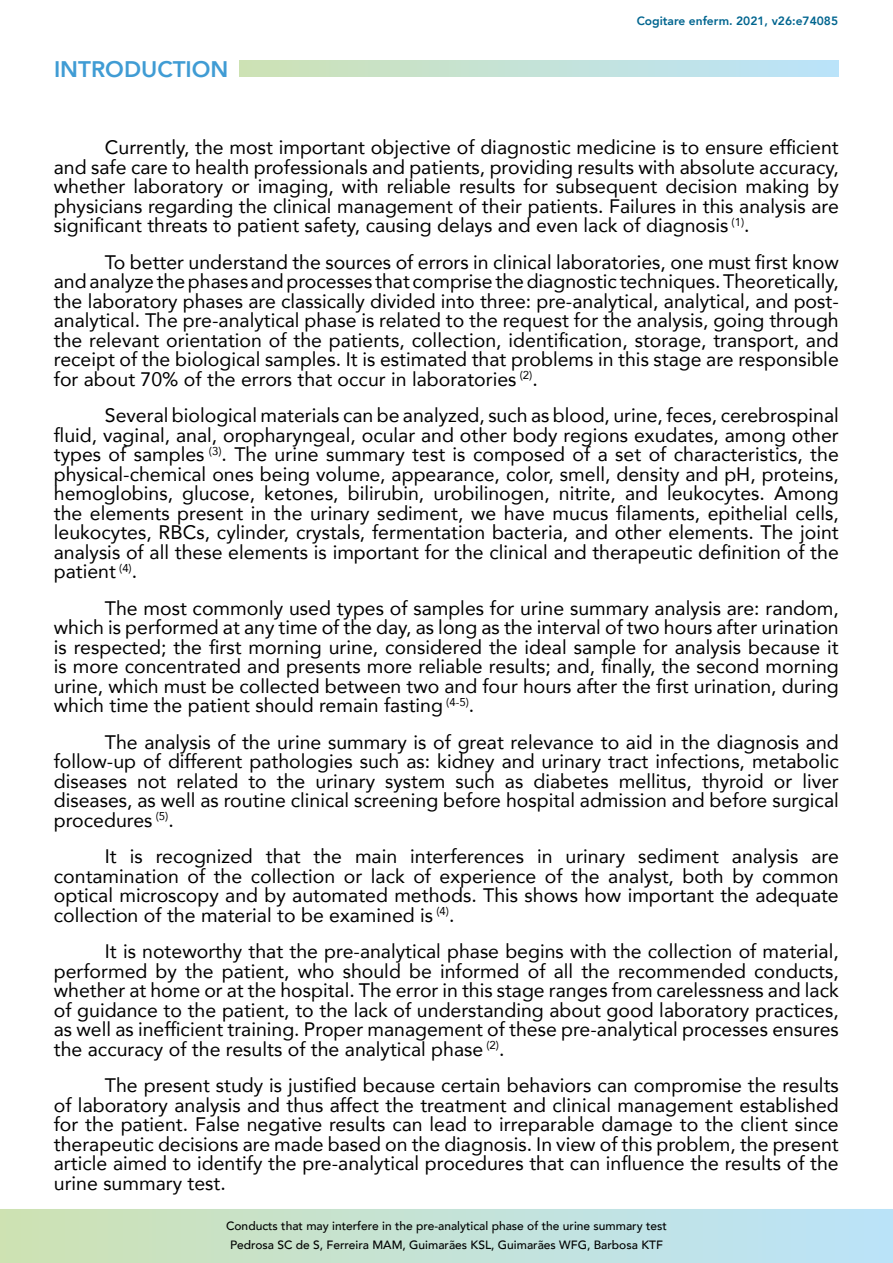
<style>
.page{position:relative;width:893px;height:1263px;background:#fff}
.page>*{position:absolute;margin:0;border:0;box-sizing:border-box;transform-origin:0 0}
.t1{font:800 22.5px "Avenir";color:#409cd4}
.t2{font:19.5px/19.5px "Avenir";color:#000;text-align:justify}
.t3{font:500 12px/18.6px "Avenir";color:#000;text-align:center}
.t4{font:800 12px "Avenir";color:#00658f}
</style>
<div class="page">
<div style="left:240px;top:60px;width:599px;height:17px;background:linear-gradient(to right,#cee2b5,#bae3fb)"></div>
<svg style="left:0;top:1209px;width:893px;height:54px;background:#c4e2d6"></svg>
<p class="t1" style="left:54px;top:51px;width:176px">INTRODUCTION</p>
<p class="t4" style="left:637px;top:12px;width:203px">Cogitare enferm. 2021, v26:e74085</p>
<p class="t2" style="left:54px;top:137px;width:786px;text-indent:51px">Currently, the most important objective of diagnostic medicine is to ensure efficient and safe care to health professionals and patients, providing results with absolute accuracy, whether laboratory or imaging, with reliable results for subsequent decision making by physicians regarding the clinical management of their patients. Failures in this analysis are significant threats to patient safety, causing delays and even lack of diagnosis <sup>(1)</sup>.</p>
<p class="t2" style="left:54px;top:252px;width:786px;text-indent:51px">To better understand the sources of errors in clinical laboratories, one must first know and analyze the phases and processes that comprise the diagnostic techniques. Theoretically, the laboratory phases are classically divided into three: pre-analytical, analytical, and post&shy;analytical. The pre-analytical phase is related to the request for the analysis, going through the relevant orientation of the patients, collection, identification, storage, transport, and receipt of the biological samples. It is estimated that problems in this stage are responsible for about 70% of the errors that occur in laboratories <sup>(2)</sup>.</p>
<p class="t2" style="left:54px;top:405px;width:786px;text-indent:51px">Several biological materials can be analyzed, such as blood, urine, feces, cerebrospinal fluid, vaginal, anal, oropharyngeal, ocular and other body regions exudates, among other types of samples <sup>(3)</sup>. The urine summary test is composed of a set of characteristics, the physical-chemical ones being volume, appearance, color, smell, density and pH, proteins, hemoglobins, glucose, ketones, bilirubin, urobilinogen, nitrite, and leukocytes. Among the elements present in the urinary sediment, we have mucus filaments, epithelial cells, leukocytes, RBCs, cylinder, crystals, fermentation bacteria, and other elements. The joint analysis of all these elements is important for the clinical and therapeutic definition of the patient <sup>(4)</sup>.</p>
<p class="t2" style="left:54px;top:598px;width:786px;text-indent:51px">The most commonly used types of samples for urine summary analysis are: random, which is performed at any time of the day, as long as the interval of two hours after urination is respected; the first morning urine, considered the ideal sample for analysis because it is more concentrated and presents more reliable results; and, finally, the second morning urine, which must be collected between two and four hours after the first urination, during which time the patient should remain fasting <sup>(4-5)</sup>.</p>
<p class="t2" style="left:54px;top:732px;width:786px;text-indent:51px">The analysis of the urine summary is of great relevance to aid in the diagnosis and follow-up of different pathologies such as: kidney and urinary tract infections, metabolic diseases not related to the urinary system such as diabetes mellitus, thyroid or liver diseases, as well as routine clinical screening before hospital admission and before surgical procedures <sup>(5)</sup>.</p>
<p class="t2" style="left:54px;top:846px;width:786px;text-indent:51px">It is recognized that the main interferences in urinary sediment analysis are contamination of the collection or lack of experience of the analyst, both by common optical microscopy and by automated methods. This shows how important the adequate collection of the material to be examined is <sup>(4)</sup>.</p>
<p class="t2" style="left:54px;top:941px;width:786px;text-indent:51px">It is noteworthy that the pre-analytical phase begins with the collection of material, performed by the patient, who should be informed of all the recommended conducts, whether at home or at the hospital. The error in this stage ranges from carelessness and lack of guidance to the patient, to the lack of understanding about good laboratory practices, as well as inefficient training. Proper management of these pre-analytical processes ensures the accuracy of the results of the analytical phase <sup>(2)</sup>.</p>
<p class="t2" style="left:54px;top:1075px;width:786px;text-indent:51px">The present study is justified because certain behaviors can compromise the results of laboratory analysis and thus affect the treatment and clinical management established for the patient. False negative results can lead to irreparable damage to the client since therapeutic decisions are made based on the diagnosis. In view of this problem, the present article aimed to identify the pre-analytical procedures that can influence the results of the urine summary test.</p>
<p class="t3" style="left:226px;top:1216px;width:442px">Conducts that may interfere in the pre-analytical phase of the urine summary test<br>Pedrosa SC de S, Ferreira MAM, Guimarães KSL, Guimarães WFG, Barbosa KTF</p>
</div>
